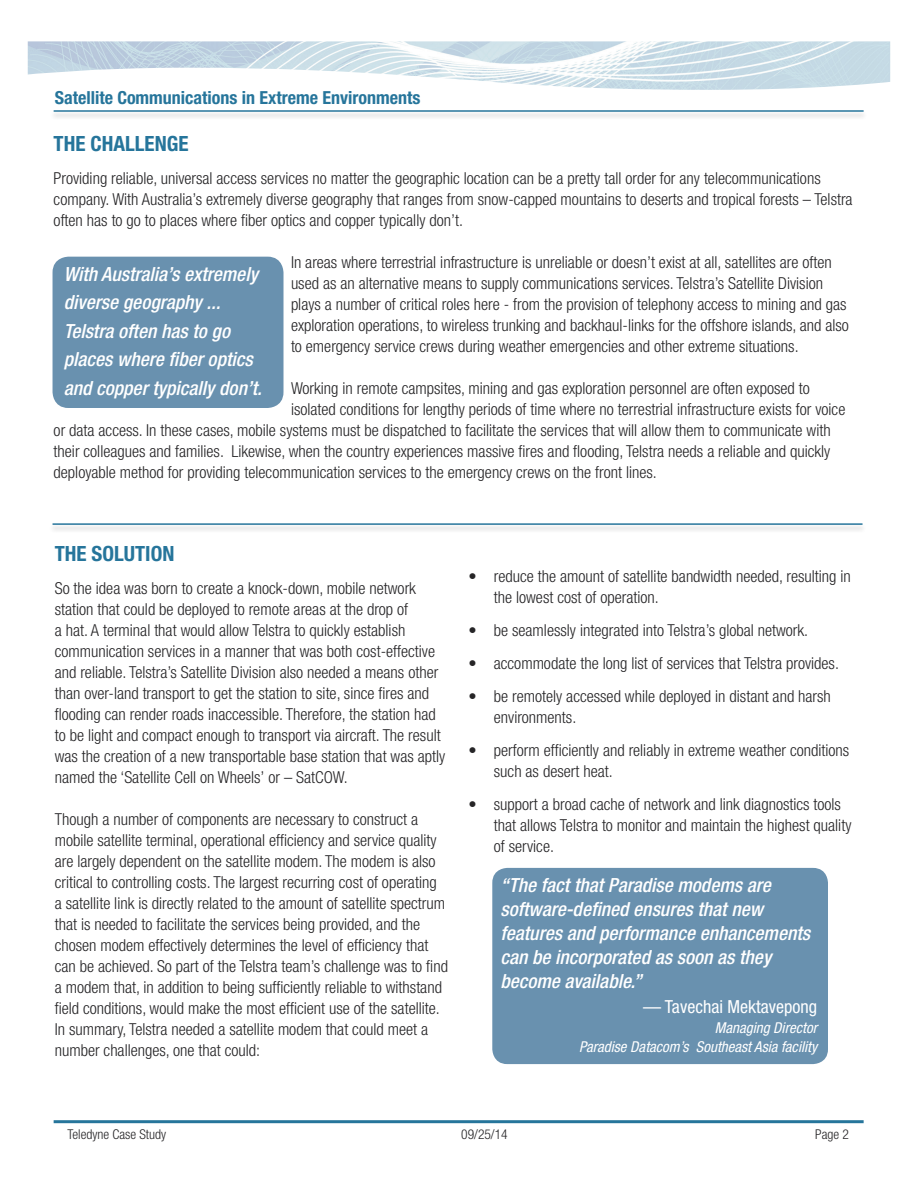
<style>
.page{position:relative;width:918px;height:1188px;background:#fff}
.page>*{position:absolute;margin:0;border:0;box-sizing:border-box;transform-origin:0 0}
.t1{font:700 condensed 21px "Helvetica Neue";color:#26759b}
.t2{font:italic 500 condensed 19.5px/24px "Helvetica Neue";color:#fff}
.t3{font:700 condensed 18px "Helvetica Neue";color:#26759b}
.t4{font:condensed 18px "Helvetica Neue";color:#fff}
.t5{font:300 condensed 16.5px/21px "Helvetica Neue";color:#262527}
.t6{font:italic condensed 15px/19.5px "Helvetica Neue";color:#fff;text-align:right}
.t7{font:300 condensed 13.5px "Helvetica Neue";color:#262527}
</style>
<div class="page">
<hr style="left:54px;top:1120px;width:810px;height:3px;background:#26759b">
<img style="left:28px;top:41px;width:863px;height:49px">
<div style="left:49px;top:110px;width:819px;height:11px;background:#f4f4f4"></div>
<hr style="left:54px;top:110px;width:810px;height:2px;background:#26759b">
<div style="left:53px;top:257px;width:230px;height:151px;background:#6991af;border-radius:16px"></div>
<div style="left:48px;top:523px;width:819px;height:11px;background:#f4f4f4"></div>
<hr style="left:53px;top:523px;width:810px;height:2px;background:#26759b">
<div style="left:492px;top:868px;width:336px;height:196px;background:#6991af;border-radius:15px"></div>
<p class="t3" style="left:55px;top:87px;width:367px">Satellite Communications in Extreme Environments</p>
<p class="t1" style="left:54px;top:131px;width:136px">THE CHALLENGE</p>
<p class="t5" style="left:54px;top:168px;width:801px">Providing reliable, universal access services no matter the geographic location can be a pretty tall order for any telecommunications company. With Australia’s extremely diverse geography that ranges from snow-capped mountains to deserts and tropical forests – Telstra often has to go to places where fiber optics and copper typically don’t.</p>
<p class="t5" style="left:291px;top:252px;width:560px">In areas where terrestrial infrastructure is unreliable or doesn’t exist at all, satellites are often used as an alternative means to supply communications services. Telstra’s Satellite Division plays a number of critical roles here - from the provision of telephony access to mining and gas exploration operations, to wireless trunking and backhaul-links for the offshore islands, and also to emergency service crews during weather emergencies and other extreme situations.</p>
<p class="t5" style="left:291px;top:378px;width:520px">Working in remote campsites, mining and gas exploration personnel are often exposed to</p>
<p class="t5" style="left:291px;top:399px;width:556px">isolated conditions for lengthy periods of time where no terrestrial infrastructure exists for voice</p>
<p class="t5" style="left:54px;top:420px;width:779px">or data access. In these cases, mobile systems must be dispatched to facilitate the services that will allow them to communicate with</p>
<p class="t5" style="left:54px;top:441px;width:778px">their colleagues and families. Likewise, when the country experiences massive fires and flooding, Telstra needs a reliable and quickly</p>
<p class="t5" style="left:54px;top:462px;width:605px">deployable method for providing telecommunication services to the emergency crews on the front lines.</p>
<p class="t2" style="left:64px;top:262px;width:196px">With Australia’s extremely</p>
<p class="t2" style="left:64px;top:290px;width:158px">diverse geography ...</p>
<p class="t2" style="left:64px;top:319px;width:168px">Telstra often has to go</p>
<p class="t2" style="left:64px;top:347px;width:191px">places where fiber optics</p>
<p class="t2" style="left:64px;top:376px;width:200px">and copper typically don’t.</p>
<p class="t1" style="left:55px;top:541px;width:121px">THE SOLUTION</p>
<p class="t5" style="left:55px;top:578px;width:392px">So the idea was born to create a knock-down, mobile network station that could be deployed to remote areas at the drop of<br>a hat. A terminal that would allow Telstra to quickly establish communication services in a manner that was both cost-effective and reliable. Telstra’s Satellite Division also needed a means other than over-land transport to get the station to site, since fires and flooding can render roads inaccessible. Therefore, the station had to be light and compact enough to transport via aircraft. The result was the creation of a new transportable base station that was aptly named the ‘Satellite Cell on Wheels’ or – SatCOW.</p>
<p class="t5" style="left:55px;top:809px;width:395px">Though a number of components are necessary to construct a mobile satellite terminal, operational efficiency and service quality are largely dependent on the satellite modem. The modem is also critical to controlling costs. The largest recurring cost of operating<br>a satellite link is directly related to the amount of satellite spectrum that is needed to facilitate the services being provided, and the chosen modem effectively determines the level of efficiency that can be achieved. So part of the Telstra team’s challenge was to find a modem that, in addition to being sufficiently reliable to withstand field conditions, would make the most efficient use of the satellite.<br>In summary, Telstra needed a satellite modem that could meet a number challenges, one that could:</p>
<p class="t5" style="left:494px;top:566px;width:358px;text-indent:-26px">• reduce the amount of satellite bandwidth needed, resulting in the lowest cost of operation.</p>
<p class="t5" style="left:468px;top:620px;width:341px">• be seamlessly integrated into Telstra’s global network.</p>
<p class="t5" style="left:468px;top:653px;width:372px">• accommodate the long list of services that Telstra provides.</p>
<p class="t5" style="left:494px;top:686px;width:339px;text-indent:-26px">• be remotely accessed while deployed in distant and harsh environments.</p>
<p class="t5" style="left:494px;top:740px;width:357px;text-indent:-26px">• perform efficiently and reliably in extreme weather conditions such as desert heat.</p>
<p class="t5" style="left:494px;top:794px;width:359px;text-indent:-26px">• support a broad cache of network and link diagnostics tools that allows Telstra to monitor and maintain the highest quality of service.</p>
<p class="t2" style="left:500px;top:873px;width:311px">“The fact that Paradise modems are software-defined ensures that new features and performance enhancements can be incorporated as soon as they become available.”</p>
<p class="t4" style="left:643px;top:996px;width:175px">— Tavechai Mektavepong</p>
<p class="t6" style="left:579px;top:1018px;width:240px">Managing Director<br>Paradise Datacom’s Southeast Asia facility</p>
<p class="t7" style="left:68px;top:1127px;width:100px">Teledyne Case Study</p>
<p class="t7" style="left:461px;top:1127px;width:48px">09/25/14</p>
<p class="t7" style="left:815px;top:1127px;width:35px">Page 2</p>
</div>
